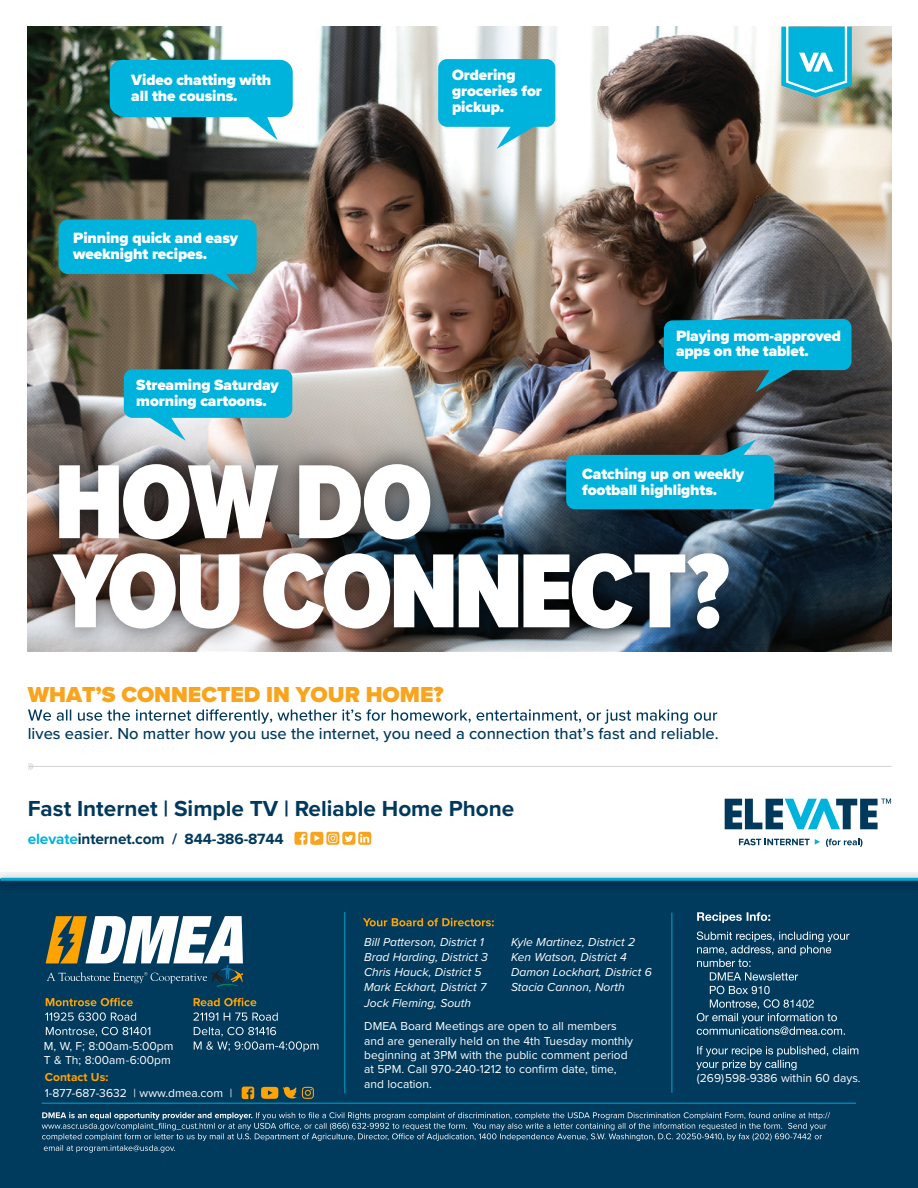
<style>
.page{position:relative;width:918px;height:1188px;background:#fff}
.page>*{position:absolute;margin:0;border:0;box-sizing:border-box;transform-origin:0 0}
.t1{font:900 109.2px/89.1px "Proxima Nova Cond";letter-spacing:-.03em;color:#fff}
.t2{font:700 22.5px "Proxima Nova";color:#00395c}
.t3{font:900 22.5px "Proxima Nova";color:#f9a41e}
.t4{font:500 16.5px "Proxima Nova";color:#00395c}
.t5{font:900 15.45px/15.9px "Proxima Nova";letter-spacing:-.01em;color:#fff}
.t6{font:700 15.45px "Proxima Nova";letter-spacing:-.01em;color:#00395c}
.t7{font:12px/14.4px "Proxima Nova";color:#fff}
.t8{font:italic 12px/15.1px "Proxima Nova";color:#fff}
.t9{font:700 12px "Proxima Nova";color:#ffa300}
.s1{color:#00b3dc}
</style>
<div class="page">
<div style="left:0;top:879px;width:918px;height:309px;background:#003a5d"></div>
<svg style="left:0;top:872px;width:918px;height:15px"></svg>
<hr style="left:0;top:878px;width:918px;height:3px;background:#00a7cf">
<svg style="left:42px;top:1112px;width:788px;height:41px"></svg>
<hr style="left:42px;top:1103px;width:814px;height:1px;background:#00a7cf">
<svg style="left:194px;top:1027px;width:124px;height:25px"></svg>
<svg style="left:193px;top:1012px;width:85px;height:9px"></svg>
<svg style="left:194px;top:998px;width:62px;height:8px"></svg>
<svg style="left:46px;top:1027px;width:104px;height:10px"></svg>
<svg style="left:45px;top:1012px;width:91px;height:9px"></svg>
<svg style="left:46px;top:998px;width:87px;height:8px"></svg>
<svg style="left:46px;top:916px;width:197px;height:71px"></svg>
<hr style="left:345px;top:912px;width:1px;height:181px;background:#00a7cf">
<hr style="left:672px;top:913px;width:1px;height:180px;background:#00a7cf">
<svg style="left:363px;top:918px;width:131px;height:8px"></svg>
<svg style="left:696px;top:1046px;width:162px;height:24px"></svg>
<svg style="left:697px;top:931px;width:152px;height:104px"></svg>
<svg style="left:697px;top:912px;width:73px;height:11px"></svg>
<svg style="left:242px;top:1087px;width:12px;height:12px"></svg>
<svg style="left:261px;top:1087px;width:53px;height:12px"></svg>
<hr style="left:28px;top:766px;width:864px;height:1px;background:#d1d2d4">
<svg style="left:28px;top:763px;width:6px;height:7px"></svg>
<svg style="left:725px;top:799px;width:166px;height:30px"></svg>
<svg style="left:826px;top:839px;width:36px;height:8px"></svg>
<svg style="left:739px;top:839px;width:81px;height:6px"></svg>
<svg style="left:294px;top:832px;width:77px;height:13px"></svg>
<img style="left:28px;top:27px;width:863px;height:625px">
<svg style="left:28px;top:709px;width:689px;height:15px"></svg>
<svg style="left:781px;top:27px;width:71px;height:70px;background:#34bdda"></svg>
<svg style="left:763px;top:439px;width:11px;height:70px"></svg>
<svg style="left:110px;top:60px;width:183px;height:80px;background:#2fb0cb"></svg>
<svg style="left:438px;top:59px;width:117px;height:90px;background:#34bedd"></svg>
<svg style="left:664px;top:319px;width:188px;height:73px;background:#1c96b1"></svg>
<svg style="left:59px;top:220px;width:198px;height:71px;background:#159cb8"></svg>
<img style="left:27px;top:413px;width:736px;height:239px">
<svg style="left:124px;top:369px;width:168px;height:73px;background:#44bbd6"></svg>
<p class="t5" style="left:131px;top:72px;width:142px">Video chatting with all the cousins.</p>
<p class="t5" style="left:73px;top:230px;width:166px">Pinning quick and easy weeknight recipes.</p>
<p class="t5" style="left:136px;top:377px;width:144px">Streaming Saturday morning cartoons.</p>
<p class="t5" style="left:452px;top:67px;width:91px">Ordering groceries for pickup.</p>
<p class="t5" style="left:676px;top:327px;width:167px">Playing mom-approved apps on the tablet.</p>
<h1 class="t1" style="left:54px;top:463px;width:677px">HOW DO<br>YOU CONNECT?</h1>
<p class="t5" style="left:582px;top:466px;width:163px">Catching up on weekly football highlights.</p>
<h2 class="t3" style="left:28px;top:678px;width:417px">WHAT’S CONNECTED IN YOUR HOME?</h2>
<h3 class="t4" style="left:28px;top:721px;width:692px">lives easier. No matter how you use the internet, you need a connection that’s fast and reliable.</h3>
<h2 class="t2" style="left:28px;top:791px;width:488px">Fast Internet | Simple TV | Reliable Home Phone</h2>
<p class="t6" style="left:28px;top:827px;width:258px"><span class="s1">elevate</span>internet.com / 844-386-8744</p>
<p class="t8" style="left:364px;top:934px;width:125px">Bill Patterson, District 1<br>Brad Harding, District 3<br>Chris Hauck, District 5<br>Mark Eckhart, District 7<br>Jock Fleming, South</p>
<p class="t8" style="left:511px;top:934px;width:142px">Kyle Martinez, District 2<br>Ken Watson, District 4<br>Damon Lockhart, District 6<br>Stacia Cannon, North</p>
<p class="t7" style="left:364px;top:1018px;width:270px">DMEA Board Meetings are open to all members and are generally held on the 4th Tuesday monthly beginning at 3PM with the public comment period at 5PM. Call 970-240-1212 to confirm date, time, and location.</p>
<p class="t7" style="left:44px;top:1038px;width:131px">M, W, F; 8:00am-5:00pm<br>T &amp; Th; 8:00am-6:00pm</p>
<p class="t9" style="left:45px;top:1068px;width:65px">Contact Us:</p>
<p class="t7" style="left:697px;top:1070px;width:165px">(269)598-9386 within 60 days.</p>
<p class="t7" style="left:45px;top:1085px;width:189px">1-877-687-3632 | www.dmea.com |</p>
</div>
